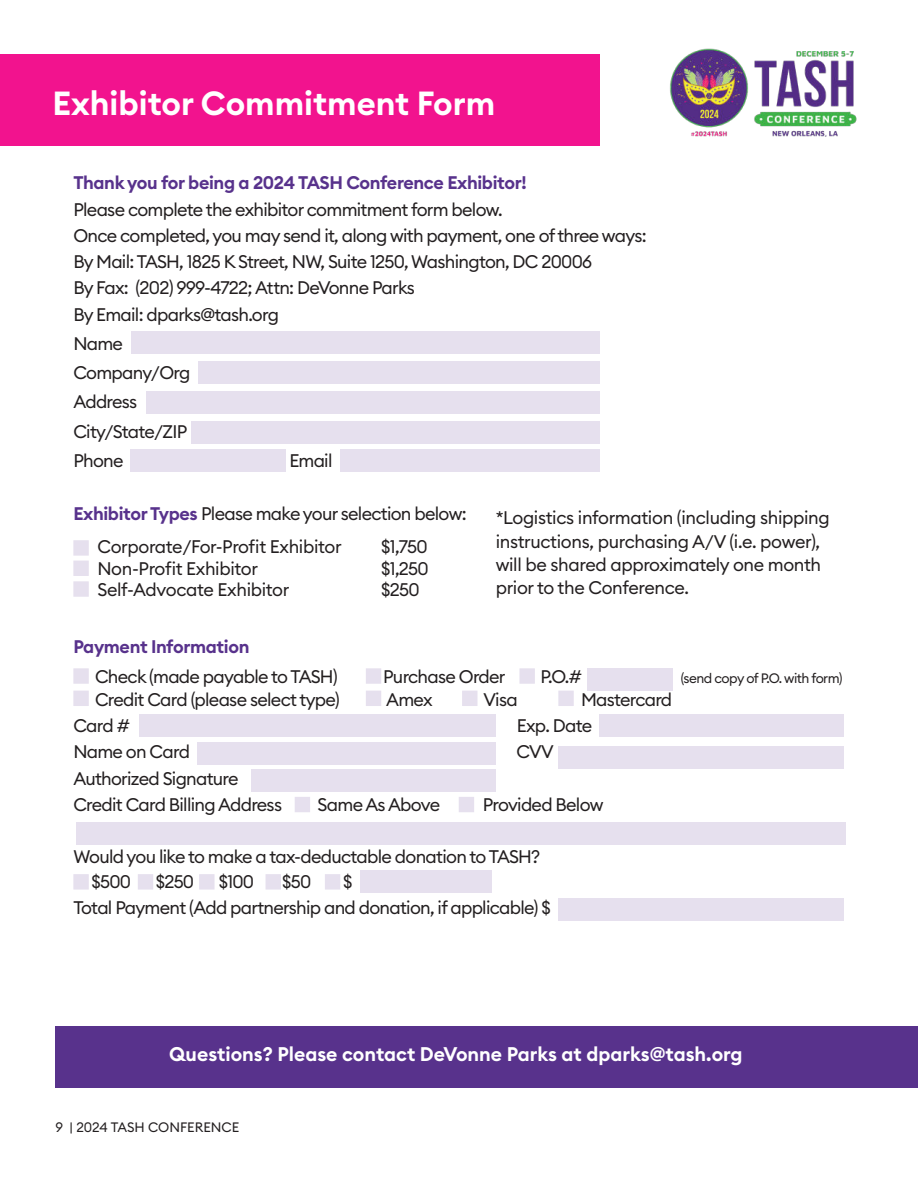
<style>
.page{position:relative;width:918px;height:1188px;background:#fff}
.page>*{position:absolute;margin:0;border:0;box-sizing:border-box;transform-origin:0 0}
.t1{font:600 33px "Euclid Circular B";color:#fff}
.t2{font:600 19.5px "Euclid Circular B";color:#fff}
.t3{font:18px/26.2px "Euclid Circular B";letter-spacing:-.04em;color:#231f20}
.t4{font:18px/23.2px "Euclid Circular B";letter-spacing:-.02em;color:#231f20}
.t5{font:600 18px "Euclid Circular B";letter-spacing:-.02em;color:#58328c}
.t6{font:13.5px "Euclid Circular B";letter-spacing:-.025em;color:#231f20}
.t7{font:13.5px "Euclid Circular B";color:#231f20}
.s1{font-weight:600;color:#58328c}
</style>
<div class="page">
<div style="left:0;top:54px;width:599px;height:91px;background:#f2138e"></div>
<img style="left:670px;top:48px;width:187px;height:89px">
<div style="left:131px;top:331px;width:468px;height:23px;background:#e6e0ee"></div>
<div style="left:76px;top:822px;width:770px;height:23px;background:#e6e0ee"></div>
<div style="left:146px;top:391px;width:453px;height:23px;background:#e6e0ee"></div>
<div style="left:191px;top:421px;width:408px;height:23px;background:#e6e0ee"></div>
<div style="left:340px;top:449px;width:259px;height:23px;background:#e6e0ee"></div>
<div style="left:131px;top:449px;width:155px;height:23px;background:#e6e0ee"></div>
<div style="left:198px;top:361px;width:401px;height:23px;background:#e6e0ee"></div>
<div style="left:139px;top:715px;width:357px;height:22px;background:#e6e0ee"></div>
<div style="left:198px;top:742px;width:298px;height:23px;background:#e6e0ee"></div>
<div style="left:252px;top:769px;width:244px;height:22px;background:#e6e0ee"></div>
<div style="left:599px;top:715px;width:244px;height:22px;background:#e6e0ee"></div>
<div style="left:588px;top:668px;width:85px;height:23px;background:#e6e0ee"></div>
<div style="left:360px;top:870px;width:131px;height:23px;background:#e6e0ee"></div>
<div style="left:558px;top:746px;width:285px;height:23px;background:#e6e0ee"></div>
<div style="left:558px;top:898px;width:285px;height:23px;background:#e6e0ee"></div>
<div style="left:73px;top:540px;width:16px;height:16px;background:#e6e0ee;border:2px solid #e6e0ee"></div>
<div style="left:73px;top:668px;width:16px;height:16px;background:#e6e0ee;border:2px solid #e6e0ee"></div>
<div style="left:366px;top:668px;width:15px;height:16px;background:#e6e0ee"></div>
<div style="left:519px;top:668px;width:16px;height:16px;background:#e6e0ee;border:2px solid #e6e0ee"></div>
<div style="left:73px;top:581px;width:16px;height:16px;background:#e6e0ee;border:2px solid #e6e0ee"></div>
<div style="left:73px;top:561px;width:16px;height:15px;background:#e6e0ee"></div>
<div style="left:73px;top:691px;width:16px;height:15px;background:#e6e0ee"></div>
<div style="left:73px;top:874px;width:16px;height:16px;background:#e6e0ee;border:2px solid #e6e0ee"></div>
<div style="left:138px;top:874px;width:15px;height:16px;background:#e6e0ee"></div>
<div style="left:199px;top:874px;width:16px;height:16px;background:#e6e0ee;border:2px solid #e6e0ee"></div>
<div style="left:266px;top:874px;width:15px;height:16px;background:#e6e0ee"></div>
<div style="left:325px;top:874px;width:15px;height:16px;background:#e6e0ee"></div>
<div style="left:295px;top:797px;width:15px;height:15px;background:#e6e0ee"></div>
<div style="left:459px;top:797px;width:15px;height:15px;background:#e6e0ee"></div>
<div style="left:366px;top:691px;width:15px;height:15px;background:#e6e0ee"></div>
<div style="left:462px;top:691px;width:15px;height:15px;background:#e6e0ee"></div>
<div style="left:558px;top:691px;width:16px;height:15px;background:#e6e0ee"></div>
<div style="left:56px;top:1026px;width:862px;height:62px;background:#58328c"></div>
<h1 class="t1" style="left:52px;top:88px;width:444px">Exhibitor Commitment Form</h1>
<p class="t5" style="left:73px;top:175px;width:455px">Thank you for being a 2024 TASH Conference Exhibitor!</p>
<p class="t3" style="left:73px;top:196px;width:575px">Please complete the exhibitor commitment form below.<br>Once completed, you may send it, along with payment, one of three ways:<br>By Mail: TASH, 1825 K Street, NW, Suite 1250, Washington, DC 20006<br>By Fax: (202) 999-4722; Attn: DeVonne Parks<br>By Email: dparks@tash.org</p>
<p class="t3" style="left:73px;top:330px;width:118px;line-height:29.2px">Name<br>Company/Org<br>Address<br>City/State/ZIP<br>Phone</p>
<p class="t3" style="left:289px;top:448px;width:45px">Email</p>
<p class="t3" style="left:73px;top:500px;width:395px"><span class="s1">Exhibitor Types</span> Please make your selection below:</p>
<p class="t4" style="left:496px;top:506px;width:336px">*Logistics information (including shipping instructions, purchasing A/V (i.e. power), will be shared approximately one month prior to the Conference.</p>
<p class="t4" style="left:97px;top:536px;width:246px;line-height:21.3px">Corporate/For-Profit Exhibitor<br>Non-Profit Exhibitor<br>Self-Advocate Exhibitor</p>
<p class="t3" style="left:381px;top:536px;width:49px;line-height:21.3px;text-align:justify">$1,750 $1,250 $250</p>
<p class="t5" style="left:73px;top:635px;width:178px">Payment Information</p>
<p class="t3" style="left:95px;top:663px;width:244px">Check (made payable to TASH)</p>
<p class="t3" style="left:383px;top:663px;width:124px">Purchase Order</p>
<p class="t3" style="left:541px;top:663px;width:43px">P.O.#</p>
<p class="t6" style="left:681px;top:672px;width:163px">(send copy of P.O. with form)</p>
<p class="t3" style="left:95px;top:686px;width:246px">Credit Card (please select type)</p>
<p class="t3" style="left:386px;top:686px;width:48px">Amex</p>
<p class="t3" style="left:483px;top:686px;width:36px">Visa</p>
<p class="t3" style="left:581px;top:686px;width:93px">Mastercard</p>
<p class="t3" style="left:73px;top:712px;width:58px">Card #</p>
<p class="t3" style="left:517px;top:712px;width:77px">Exp. Date</p>
<p class="t3" style="left:73px;top:739px;width:118px">Name on Card</p>
<p class="t3" style="left:517px;top:739px;width:39px">CVV</p>
<p class="t3" style="left:73px;top:766px;width:210px">Authorized Signature<br>Credit Card Billing Address</p>
<p class="t3" style="left:318px;top:791px;width:124px">Same As Above</p>
<p class="t3" style="left:483px;top:791px;width:122px">Provided Below</p>
<p class="t3" style="left:91px;top:844px;width:450px;line-height:24.8px;text-indent:-18px">Would you like to make a tax-deductable donation to TASH? $500</p>
<p class="t3" style="left:73px;top:868px;width:479px;text-indent:270px">$<br>Total Payment (Add partnership and donation, if applicable) $</p>
<p class="t3" style="left:156px;top:868px;width:40px">$250</p>
<p class="t3" style="left:219px;top:868px;width:37px">$100</p>
<p class="t3" style="left:282px;top:868px;width:31px">$50</p>
<p class="t2" style="left:169px;top:1046px;width:575px">Questions? Please contact DeVonne Parks at dparks@tash.org</p>
<p class="t7" style="left:56px;top:1119px;width:185px">9 | 2024 TASH CONFERENCE</p>
</div>
